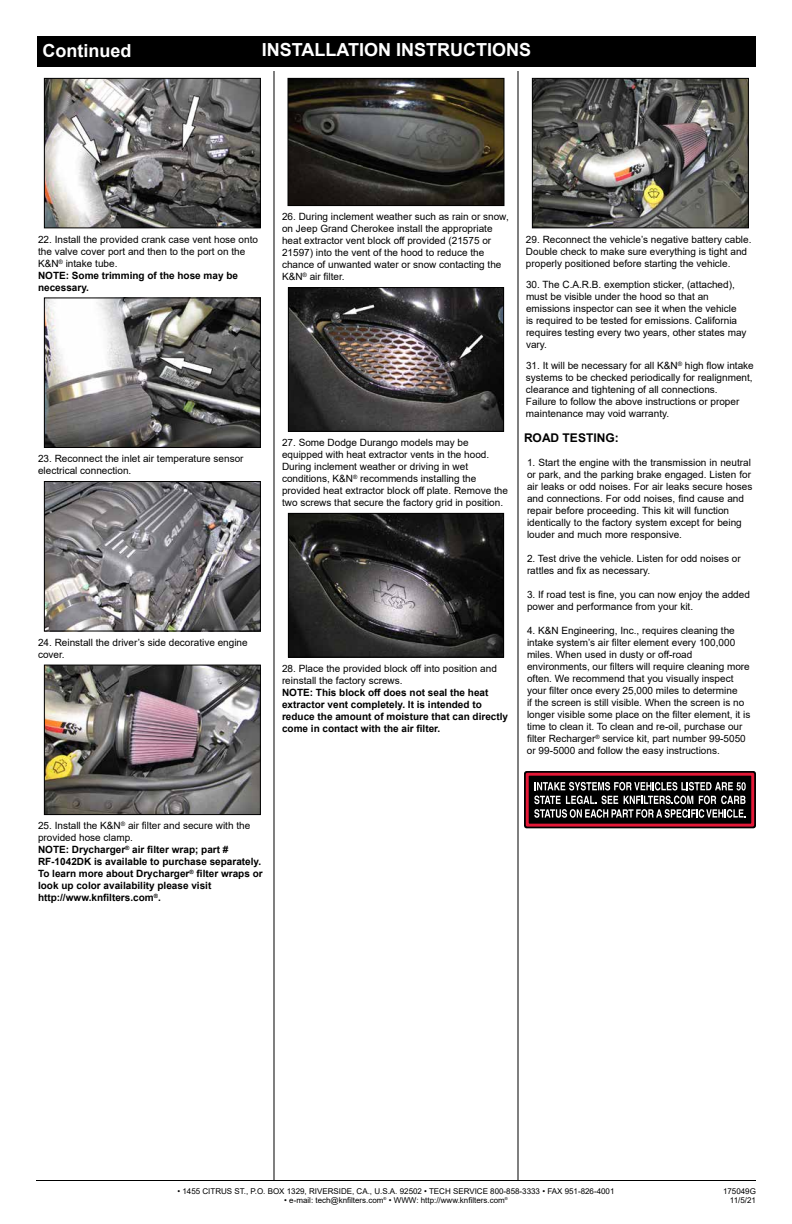
<style>
.page{position:relative;width:792px;height:1224px;background:#fff}
.page>*{position:absolute;margin:0;border:0;box-sizing:border-box;transform-origin:0 0}
.t1{font:700 18px "Arial";color:#fff}
.t2{font:700 12px "Arial";color:#000}
.t3{font:10px/12px "Arial";color:#000}
.t4{font:700 10px/12px "Arial";color:#000}
.t5{font:8px/9.6px "Arial";color:#000;text-align:right}
.s1{font-weight:700}
.s2{font-weight:400}
</style>
<div class="page">
<div style="left:37px;top:36px;width:719px;height:31px;background:#000"></div>
<hr style="left:36px;top:1180px;width:720px;height:1px;background:#000">
<hr style="left:274px;top:71px;width:1px;height:1109px;background:#000">
<hr style="left:518px;top:71px;width:1px;height:1109px;background:#000">
<img style="left:46px;top:80px;width:213px;height:146px">
<div style="left:44px;top:78px;width:217px;height:150px;border:1px solid #000"></div>
<img style="left:46px;top:300px;width:213px;height:146px">
<div style="left:44px;top:298px;width:217px;height:150px;border:1px solid #000"></div>
<img style="left:46px;top:483px;width:213px;height:146px">
<div style="left:44px;top:481px;width:217px;height:150px;border:1px solid #000"></div>
<img style="left:46px;top:667px;width:213px;height:146px">
<div style="left:44px;top:665px;width:217px;height:150px;border:1px solid #000"></div>
<img style="left:534px;top:80px;width:213px;height:146px">
<div style="left:532px;top:78px;width:217px;height:150px;border:1px solid #000"></div>
<div style="left:526px;top:773px;width:228px;height:53px;background:#000"></div>
<div style="left:524px;top:771px;width:232px;height:57px;border:5px solid #000"></div>
<div style="left:526px;top:773px;width:228px;height:54px;border:3px solid #e31837"></div>
<svg style="left:534px;top:782px;width:212px;height:36px"></svg>
<img style="left:290px;top:289px;width:212px;height:141px">
<div style="left:288px;top:287px;width:216px;height:145px;border:1px solid #000"></div>
<img style="left:290px;top:515px;width:212px;height:141px">
<div style="left:288px;top:513px;width:216px;height:145px;border:1px solid #000"></div>
<img style="left:290px;top:80px;width:212px;height:124px">
<div style="left:288px;top:78px;width:216px;height:128px;border:1px solid #000"></div>
<h1 class="t1" style="left:42px;top:38px;width:90px">Continued</h1>
<h1 class="t1" style="left:262px;top:37px;width:271px">INSTALLATION INSTRUCTIONS</h1>
<p class="t3" style="left:38px;top:233px;width:222px">22. Install the provided crank case vent hose onto the valve cover port and then to the port on the<br>K&amp;N<sup>®</sup> intake tube.<br><span class="s1">NOTE: Some trimming of the hose may be necessary.</span></p>
<p class="t3" style="left:38px;top:453px;width:207px">23. Reconnect the inlet air temperature sensor electrical connection.</p>
<p class="t3" style="left:38px;top:636px;width:211px">24. Reinstall the driver’s side decorative engine cover.</p>
<p class="t3" style="left:282px;top:211px;width:228px">26. During inclement weather such as rain or snow, on Jeep Grand Cherokee install the appropriate heat extractor vent block off provided (21575 or 21597) into the vent of the hood to reduce the chance of unwanted water or snow contacting the K&amp;N<sup>®</sup> air filter.</p>
<p class="t3" style="left:282px;top:436px;width:228px">27. Some Dodge Durango models may be equipped with heat extractor vents in the hood.<br>During inclement weather or driving in wet conditions, K&amp;N<sup>®</sup> recommends installing the provided heat extractor block off plate. Remove the two screws that secure the factory grid in position.</p>
<p class="t3" style="left:282px;top:662px;width:216px">28. Place the provided block off into position and reinstall the factory screws.</p>
<p class="t4" style="left:282px;top:686px;width:228px">NOTE: This block off does not seal the heat extractor vent completely. It is intended to reduce the amount of moisture that can directly come in contact with the air filter.</p>
<p class="t3" style="left:526px;top:233px;width:227px">29. Reconnect the vehicle’s negative battery cable.<br>Double check to make sure everything is tight and properly positioned before starting the vehicle.</p>
<p class="t3" style="left:526px;top:278px;width:222px">30. The C.A.R.B. exemption sticker, (attached), must be visible under the hood so that an emissions inspector can see it when the vehicle<br>is required to be tested for emissions. California requires testing every two years, other states may vary.</p>
<p class="t3" style="left:526px;top:360px;width:229px">31. It will be necessary for all K&amp;N<sup>®</sup> high flow intake systems to be checked periodically for realignment, clearance and tightening of all connections.<br>Failure to follow the above instructions or proper maintenance may void warranty.</p>
<p class="t2" style="left:524px;top:430px;width:96px">ROAD TESTING:</p>
<p class="t3" style="left:527px;top:456px;width:227px">1. Start the engine with the transmission in neutral or park, and the parking brake engaged. Listen for air leaks or odd noises. For air leaks secure hoses and connections. For odd noises, find cause and repair before proceeding. This kit will function identically to the factory system except for being louder and much more responsive.</p>
<p class="t3" style="left:527px;top:552px;width:215px">2. Test drive the vehicle. Listen for odd noises or rattles and fix as necessary.</p>
<p class="t3" style="left:527px;top:588px;width:224px">3. If road test is fine, you can now enjoy the added power and performance from your kit.</p>
<p class="t3" style="left:527px;top:624px;width:225px">4. K&amp;N Engineering, Inc., requires cleaning the intake system’s air filter element every 100,000 miles. When used in dusty or off-road environments, our filters will require cleaning more often. We recommend that you visually inspect your filter once every 25,000 miles to determine<br>if the screen is still visible. When the screen is no longer visible some place on the filter element, it is time to clean it. To clean and re-oil, purchase our filter Recharger<sup>®</sup> service kit, part number 99-5050 or 99-5000 and follow the easy instructions.</p>
<p class="t4" style="left:38px;top:820px;width:226px"><span class="s2">25. Install the K&amp;N</span><sup>®</sup> <span class="s2">air filter and secure with the provided hose clamp.<br></span>NOTE: Drycharger<sup>®</sup> air filter wrap; part # RF-1042DK is available to purchase separately.<br>To learn more about Drycharger<sup>®</sup> filter wraps or look up color availability please visit http://www.knfilters.com<sup>®</sup>.</p>
<p class="t5" style="left:177px;top:1186px;width:439px">• 1455 CITRUS ST., P.O. BOX 1329, RIVERSIDE, CA., U.S.A. 92502 • TECH SERVICE 800-858-3333 • FAX 951-826-4001</p>
<p class="t5" style="left:284px;top:1196px;width:225px">• e-mail: tech@knfilters.com<sup>®</sup> • WWW: http://www.knfilters.com<sup>®</sup></p>
<p class="t5" style="left:723px;top:1186px;width:34px">175049G<br>11/5/21</p>
</div>
